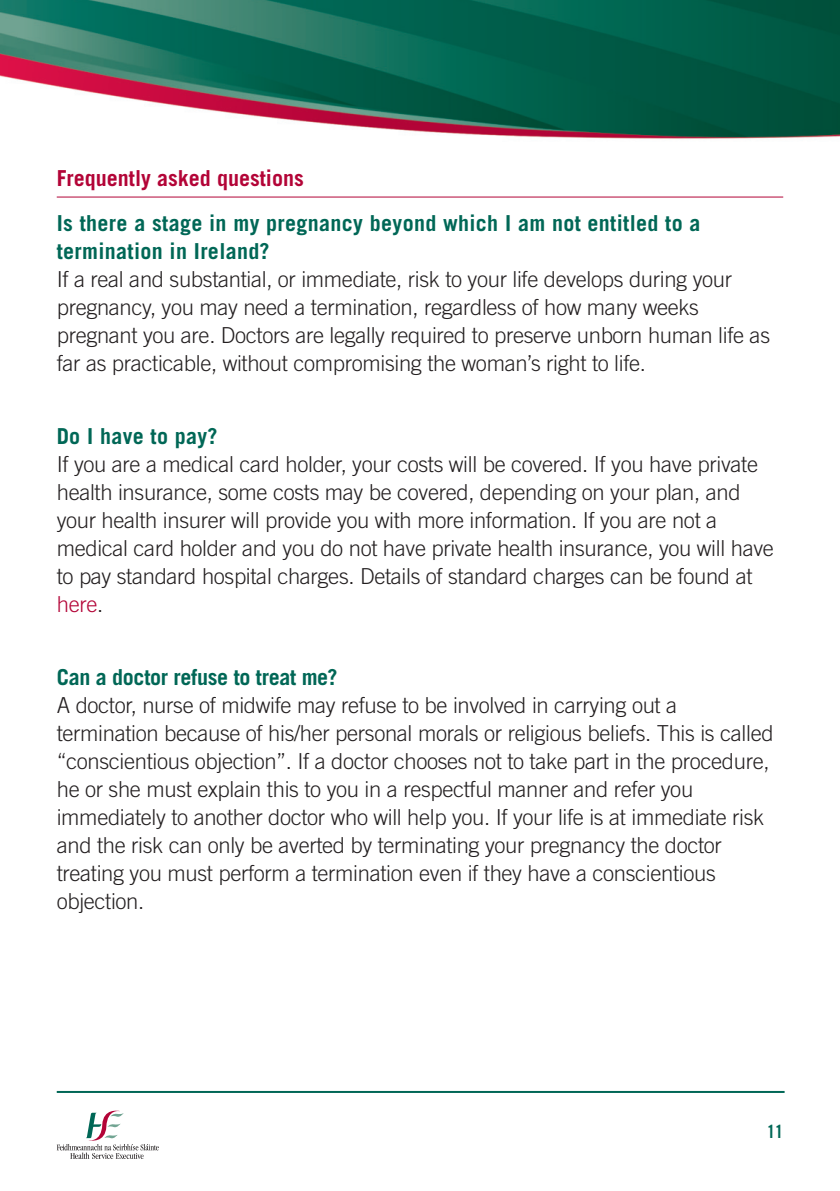
<style>
.page{position:relative;width:840px;height:1191px;background:#fff}
.page>*{position:absolute;margin:0;border:0;box-sizing:border-box;transform-origin:0 0}
.t1{font:300 22px/28px "Trade Gothic LT Std";letter-spacing:-.015em;color:#231f20}
.t2{font:700 22px/28px "Trade Gothic LT Std";letter-spacing:.015em;color:#006756}
.t3{font:700 22px "Trade Gothic LT Std";letter-spacing:-.015em;color:#006756}
.t4{font:700 22px "Trade Gothic LT Std";color:#b30437}
.t5{font:18.2px "Trade Gothic LT Std Bd Cn 20";color:#006756}
.s1{color:#b30437}
</style>
<div class="page">
<img style="left:0;top:0;width:839px;height:198px">
<hr style="left:57px;top:196px;width:725px;height:1px;background:#b30437">
<hr style="left:57px;top:1091px;width:727px;height:2px;background:#006756">
<svg style="left:57px;top:1110px;width:102px;height:49px"></svg>
<p class="t4" style="left:57px;top:170px;width:248px">Frequently asked questions</p>
<p class="t2" style="left:57px;top:211px;width:645px">Is there a stage in my pregnancy beyond which I am not entitled to a termination in Ireland?</p>
<p class="t1" style="left:57px;top:267px;width:714px">If a real and substantial, or immediate, risk to your life develops during your pregnancy, you may need a termination, regardless of how many weeks pregnant you are. Doctors are legally required to preserve unborn human life as far as practicable, without compromising the woman’s right to life.</p>
<p class="t2" style="left:57px;top:424px;width:162px">Do I have to pay?</p>
<p class="t1" style="left:57px;top:452px;width:718px">If you are a medical card holder, your costs will be covered. If you have private health insurance, some costs may be covered, depending on your plan, and your health insurer will provide you with more information. If you are not a medical card holder and you do not have private health insurance, you will have to pay standard hospital charges. Details of standard charges can be found at <span class="s1">here</span>.</p>
<p class="t3" style="left:57px;top:669px;width:282px">Can a doctor refuse to treat me?</p>
<p class="t1" style="left:57px;top:693px;width:718px">A doctor, nurse of midwife may refuse to be involved in carrying out a termination because of his/her personal morals or religious beliefs. This is called “conscientious objection”. If a doctor chooses not to take part in the procedure, he or she must explain this to you in a respectful manner and refer you immediately to another doctor who will help you. If your life is at immediate risk and the risk can only be averted by terminating your pregnancy the doctor treating you must perform a termination even if they have a conscientious objection.</p>
<p class="t5" style="left:766px;top:1121px;width:17px">11</p>
</div>
